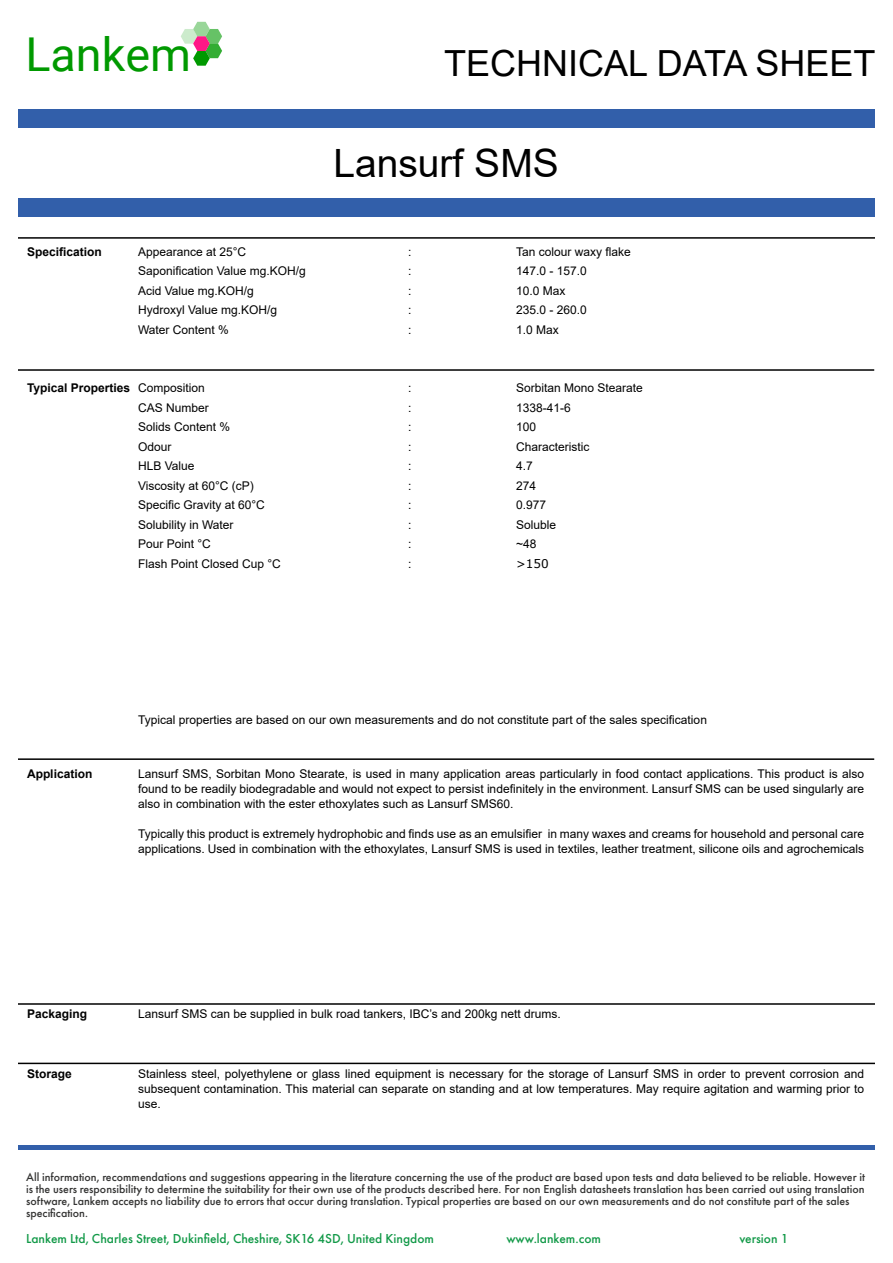
<style>
.page{position:relative;width:893px;height:1263px;background:#fff}
.page>*{position:absolute;margin:0;border:0;box-sizing:border-box;transform-origin:0 0}
.t1{font:46.65px "Roboto";color:#090}
.t2{font:39px "Arial";color:#000}
.t3{font:36px "Arial";color:#000}
.t4{font:500 13.5px "Futura PT";color:#129948}
.t5{font:12px/15px "Arial";color:#000;text-align:justify}
.t6{font:500 12px/12px "Futura PT";color:#343433}
.t7{font:700 12px "Arial";color:#000}
.t8{font:12px "Verdana";color:#000}
</style>
<div class="page">
<div style="left:19px;top:110px;width:856px;height:18px;background:#325faa"></div>
<hr style="left:18px;top:1145px;width:856px;height:4px;background:#325faa">
<hr style="left:18px;top:237px;width:857px;height:2px;background:#000">
<hr style="left:18px;top:369px;width:856px;height:2px;background:#000">
<hr style="left:18px;top:1003px;width:857px;height:2px;background:#000">
<hr style="left:18px;top:1063px;width:857px;height:1px;background:#000">
<hr style="left:18px;top:758px;width:856px;height:2px;background:#000">
<div style="left:18px;top:198px;width:856px;height:18px;background:#325faa"></div>
<svg style="left:181px;top:22px;width:41px;height:44px"></svg>
<h1 class="t1" style="left:25px;top:22px;width:167px">Lankem</h1>
<h3 class="t3" style="left:444px;top:38px;width:433px">TECHNICAL DATA SHEET</h3>
<h2 class="t2" style="left:333px;top:136px;width:227px">Lansurf SMS</h2>
<p class="t7" style="left:27px;top:243px;width:76px">Specification</p>
<p class="t5" style="left:138px;top:244px;width:110px">Appearance at 25°C</p>
<p class="t5" style="left:408px;top:244px;width:5px">:</p>
<p class="t5" style="left:516px;top:244px;width:116px">Tan colour waxy flake</p>
<p class="t5" style="left:138px;top:263px;width:169px">Saponification Value mg.KOH/g</p>
<p class="t5" style="left:408px;top:263px;width:5px">:</p>
<p class="t5" style="left:516px;top:263px;width:72px">147.0 - 157.0</p>
<p class="t5" style="left:138px;top:283px;width:117px">Acid Value mg.KOH/g</p>
<p class="t5" style="left:408px;top:283px;width:5px">:</p>
<p class="t5" style="left:516px;top:283px;width:51px">10.0 Max</p>
<p class="t5" style="left:138px;top:302px;width:141px">Hydroxyl Value mg.KOH/g</p>
<p class="t5" style="left:408px;top:302px;width:5px">:</p>
<p class="t5" style="left:516px;top:302px;width:72px">235.0 - 260.0</p>
<p class="t5" style="left:138px;top:322px;width:92px">Water Content %</p>
<p class="t5" style="left:408px;top:322px;width:5px">:</p>
<p class="t5" style="left:516px;top:322px;width:44px">1.0 Max</p>
<p class="t7" style="left:27px;top:379px;width:105px">Typical Properties</p>
<p class="t5" style="left:138px;top:380px;width:68px">Composition</p>
<p class="t5" style="left:408px;top:380px;width:5px">:</p>
<p class="t5" style="left:516px;top:380px;width:128px">Sorbitan Mono Stearate</p>
<p class="t5" style="left:138px;top:400px;width:72px">CAS Number</p>
<p class="t5" style="left:408px;top:400px;width:5px">:</p>
<p class="t5" style="left:516px;top:400px;width:56px">1338-41-6</p>
<p class="t5" style="left:138px;top:419px;width:94px">Solids Content %</p>
<p class="t5" style="left:408px;top:419px;width:5px">:</p>
<p class="t5" style="left:516px;top:419px;width:22px">100</p>
<p class="t5" style="left:138px;top:439px;width:35px">Odour</p>
<p class="t5" style="left:408px;top:439px;width:5px">:</p>
<p class="t5" style="left:516px;top:439px;width:75px">Characteristic</p>
<p class="t5" style="left:138px;top:458px;width:58px">HLB Value</p>
<p class="t5" style="left:408px;top:458px;width:5px">:</p>
<p class="t5" style="left:516px;top:458px;width:18px">4.7</p>
<p class="t5" style="left:138px;top:478px;width:117px">Viscosity at 60°C (cP)</p>
<p class="t5" style="left:408px;top:478px;width:5px">:</p>
<p class="t5" style="left:516px;top:478px;width:22px">274</p>
<p class="t5" style="left:138px;top:497px;width:128px">Specific Gravity at 60°C</p>
<p class="t5" style="left:408px;top:497px;width:5px">:</p>
<p class="t5" style="left:516px;top:497px;width:32px">0.977</p>
<p class="t5" style="left:138px;top:517px;width:97px">Solubility in Water</p>
<p class="t5" style="left:408px;top:517px;width:5px">:</p>
<p class="t5" style="left:516px;top:517px;width:42px">Soluble</p>
<p class="t5" style="left:138px;top:536px;width:74px">Pour Point °C</p>
<p class="t5" style="left:408px;top:536px;width:5px">:</p>
<p class="t5" style="left:516px;top:536px;width:22px">~48</p>
<p class="t5" style="left:138px;top:556px;width:144px">Flash Point Closed Cup °C</p>
<p class="t5" style="left:408px;top:556px;width:5px">:</p>
<p class="t8" style="left:516px;top:555px;width:34px">&gt;150</p>
<p class="t7" style="left:27px;top:765px;width:67px">Application</p>
<p class="t5" style="left:138px;top:712px;width:570px">Typical properties are based on our own measurements and do not constitute part of the sales specification</p>
<p class="t5" style="left:138px;top:766px;width:727px">Lansurf SMS, Sorbitan Mono Stearate, is used in many application areas particularly in food contact applications. This product is also found to be readily biodegradable and would not expect to persist indefinitely in the environment. Lansurf SMS can be used singularly are also in combination with the ester ethoxylates such as Lansurf SMS60.</p>
<p class="t5" style="left:138px;top:826px;width:727px">Typically this product is extremely hydrophobic and finds use as an emulsifier in many waxes and creams for household and personal care applications. Used in combination with the ethoxylates, Lansurf SMS is used in textiles, leather treatment, silicone oils and agrochemicals</p>
<p class="t7" style="left:27px;top:1005px;width:62px">Packaging</p>
<p class="t7" style="left:27px;top:1065px;width:46px">Storage</p>
<p class="t5" style="left:138px;top:1006px;width:424px">Lansurf SMS can be supplied in bulk road tankers, IBC’s and 200kg nett drums.</p>
<p class="t5" style="left:138px;top:1066px;width:727px">Stainless steel, polyethylene or glass lined equipment is necessary for the storage of Lansurf SMS in order to prevent corrosion and subsequent contamination. This material can separate on standing and at low temperatures. May require agitation and warming prior to use.</p>
<p class="t6" style="left:26px;top:1171px;width:840px">All information, recommendations and suggestions appearing in the literature concerning the use of the product are based upon tests and data believed to be reliable. However it is the users responsibility to determine the suitability for their own use of the products described here. For non English datasheets translation has been carried out using translation software, Lankem accepts no liability due to errors that occur during translation. Typical properties are based on our own measurements and do not constitute part of the sales specification.</p>
<p class="t4" style="left:26px;top:1230px;width:409px">Lankem Ltd, Charles Street, Dukinfield, Cheshire, SK16 4SD, United Kingdom</p>
<p class="t4" style="left:506px;top:1230px;width:96px">www.lankem.com</p>
<p class="t4" style="left:739px;top:1230px;width:50px">version 1</p>
</div>
